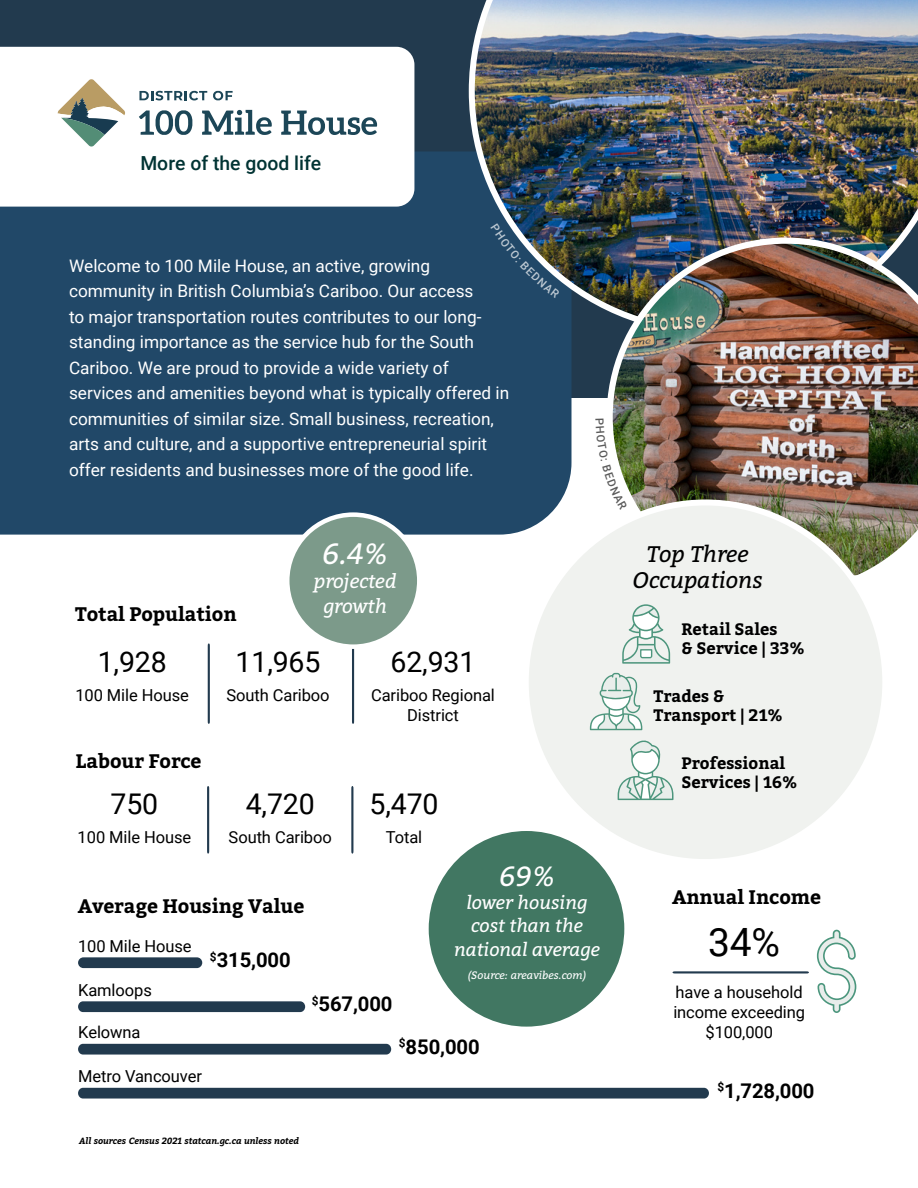
<style>
.page{position:relative;width:918px;height:1188px;background:#fff}
.page>*{position:absolute;margin:0;border:0;box-sizing:border-box;transform-origin:0 0}
.t1{font:39px "Roboto";color:#000}
.t2{font:italic 29.25px "Bitter";color:#fff}
.t3{font:28.5px "Roboto";letter-spacing:-.005em;color:#000}
.t4{font:italic 27.75px "Bitter";color:#fff}
.t5{font:italic 22.5px/26.4px "Bitter";color:#000;text-align:center}
.t6{font:700 20.25px "Roboto";letter-spacing:-.005em;color:#000}
.t7{font:700 19.5px "Bitter";letter-spacing:-.005em;color:#000}
.t8{font:italic 19.5px/24.8px "Bitter";color:#fff;text-align:center}
.t9{font:500 19.35px "Roboto";color:#013333}
.t10{font:italic 18.45px/23.1px "Bitter";color:#fff;text-align:center}
.t11{font:17.25px/25.5px "Roboto";color:#fff}
.t12{font:16.5px/20px "Roboto";letter-spacing:-.005em;color:#000;text-align:center}
.t13{font:700 16.5px/19.5px "Bitter";color:#000}
.t14{font:italic 10.8px "Bitter";color:#fff}
.t15{font:italic 700 9px "Bitter";letter-spacing:-.005em;color:#000}
</style>
<div class="page">
<div style="left:0;top:0;width:918px;height:398px;background:#223a4e"></div>
<div style="left:0;top:152px;width:572px;height:383px;background:#214868"></div>
<img style="left:469px;top:0;width:449px;height:334px">
<img style="left:607px;top:238px;width:311px;height:338px">
<div style="left:0;top:47px;width:414px;height:160px;background:#fff"></div>
<svg style="left:139px;top:110px;width:54px;height:25px"></svg>
<svg style="left:202px;top:110px;width:70px;height:25px"></svg>
<svg style="left:281px;top:111px;width:96px;height:24px"></svg>
<svg style="left:139px;top:91px;width:68px;height:9px"></svg>
<svg style="left:213px;top:91px;width:20px;height:10px"></svg>
<svg style="left:58px;top:79px;width:67px;height:68px;background:#c0c4b9"></svg>
<svg style="left:208px;top:643px;width:2px;height:81px"></svg>
<svg style="left:352px;top:649px;width:2px;height:75px"></svg>
<svg style="left:207px;top:786px;width:2px;height:68px"></svg>
<svg style="left:351px;top:786px;width:2px;height:68px"></svg>
<div style="left:78px;top:957px;width:124px;height:11px;background:#223a4e;border-radius:5px"></div>
<div style="left:78px;top:1044px;width:313px;height:11px;background:#223a4e;border-radius:5px"></div>
<div style="left:78px;top:1001px;width:227px;height:11px;background:#223a4e;border-radius:5px"></div>
<div style="left:78px;top:1088px;width:631px;height:11px;background:#223a4e;border-radius:5px"></div>
<div style="left:426px;top:828px;width:201px;height:201px;background:#417762;border-radius:50%"></div>
<div style="left:423px;top:825px;width:207px;height:207px;border:6px solid #fff;border-radius:50%"></div>
<div style="left:287px;top:515px;width:132px;height:132px;background:#7c9a8a;border-radius:50%"></div>
<div style="left:285px;top:512px;width:137px;height:137px;border:4px solid #fff;border-radius:50%"></div>
<svg style="left:673px;top:971px;width:136px;height:3px"></svg>
<svg style="left:817px;top:930px;width:39px;height:83px"></svg>
<div style="left:526px;top:502px;width:359px;height:360px;background:#f0f2ef;border-radius:50%"></div>
<svg style="left:590px;top:673px;width:52px;height:57px"></svg>
<svg style="left:622px;top:604px;width:48px;height:60px"></svg>
<svg style="left:618px;top:740px;width:55px;height:60px"></svg>
<svg style="left:607px;top:419px;width:21px;height:91px"></svg>
<img style="left:491px;top:224px;width:69px;height:74px">
<p class="t9" style="left:140px;top:149px;width:182px">More of the good life</p>
<p class="t11" style="left:69px;top:252px;width:442px">Welcome to 100 Mile House, an active, growing community in British Columbia’s Cariboo. Our access<br>to major transportation routes contributes to our long&shy;standing importance as the service hub for the South Cariboo. We are proud to provide a wide variety of services and amenities beyond what is typically offered in communities of similar size. Small business, recreation, arts and culture, and a supportive entrepreneurial spirit offer residents and businesses more of the good life.</p>
<h2 class="t2" style="left:322px;top:533px;width:68px">6.4%</h2>
<p class="t8" style="left:314px;top:569px;width:84px">projected growth</p>
<p class="t7" style="left:75px;top:599px;width:163px">Total Population</p>
<h3 class="t3" style="left:98px;top:642px;width:71px">1,928</h3>
<p class="t12" style="left:75px;top:684px;width:115px">100 Mile House</p>
<h3 class="t3" style="left:236px;top:642px;width:86px">11,965</h3>
<p class="t12" style="left:226px;top:684px;width:105px">South Cariboo</p>
<h3 class="t3" style="left:391px;top:642px;width:86px">62,931</h3>
<p class="t12" style="left:371px;top:684px;width:125px">Cariboo Regional<br>District</p>
<p class="t7" style="left:76px;top:746px;width:127px">Labour Force</p>
<h3 class="t3" style="left:111px;top:784px;width:49px">750</h3>
<p class="t12" style="left:78px;top:827px;width:115px">100 Mile House</p>
<h3 class="t3" style="left:246px;top:784px;width:71px">4,720</h3>
<p class="t12" style="left:229px;top:827px;width:105px">South Cariboo</p>
<p class="t7" style="left:78px;top:891px;width:228px">Average Housing Value</p>
<p class="t12" style="left:78px;top:935px;width:115px">100 Mile House</p>
<p class="t6" style="left:210px;top:946px;width:82px"><sup>$</sup>315,000</p>
<h3 class="t3" style="left:370px;top:784px;width:71px">5,470</h3>
<p class="t12" style="left:386px;top:827px;width:38px">Total</p>
<p class="t12" style="left:78px;top:979px;width:75px">Kamloops</p>
<p class="t6" style="left:312px;top:990px;width:82px"><sup>$</sup>567,000</p>
<h3 class="t4" style="left:499px;top:857px;width:58px">69%</h3>
<p class="t10" style="left:454px;top:891px;width:147px">lower housing cost than the national average</p>
<p class="t14" style="left:468px;top:967px;width:120px">(Source: areavibes.com)</p>
<p class="t12" style="left:78px;top:1022px;width:64px">Kelowna</p>
<p class="t12" style="left:78px;top:1066px;width:125px">Metro Vancouver</p>
<p class="t15" style="left:79px;top:1134px;width:221px">All sources Census 2021 statcan.gc.ca unless noted</p>
<p class="t6" style="left:399px;top:1032px;width:82px"><sup>$</sup>850,000</p>
<h3 class="t5" style="left:633px;top:540px;width:132px">Top Three<br>Occupations</h3>
<p class="t13" style="left:681px;top:619px;width:125px">Retail Sales<br>&amp; Service | 33%</p>
<p class="t13" style="left:653px;top:686px;width:131px">Trades &amp;<br>Transport | 21%</p>
<p class="t13" style="left:681px;top:753px;width:118px">Professional<br>Services | 16%</p>
<p class="t7" style="left:672px;top:882px;width:150px">Annual Income</p>
<h1 class="t1" style="left:708px;top:915px;width:73px">34%</h1>
<p class="t12" style="left:673px;top:982px;width:133px">have a household income exceeding $100,000</p>
<p class="t6" style="left:717px;top:1076px;width:99px"><sup>$</sup>1,728,000</p>
</div>
